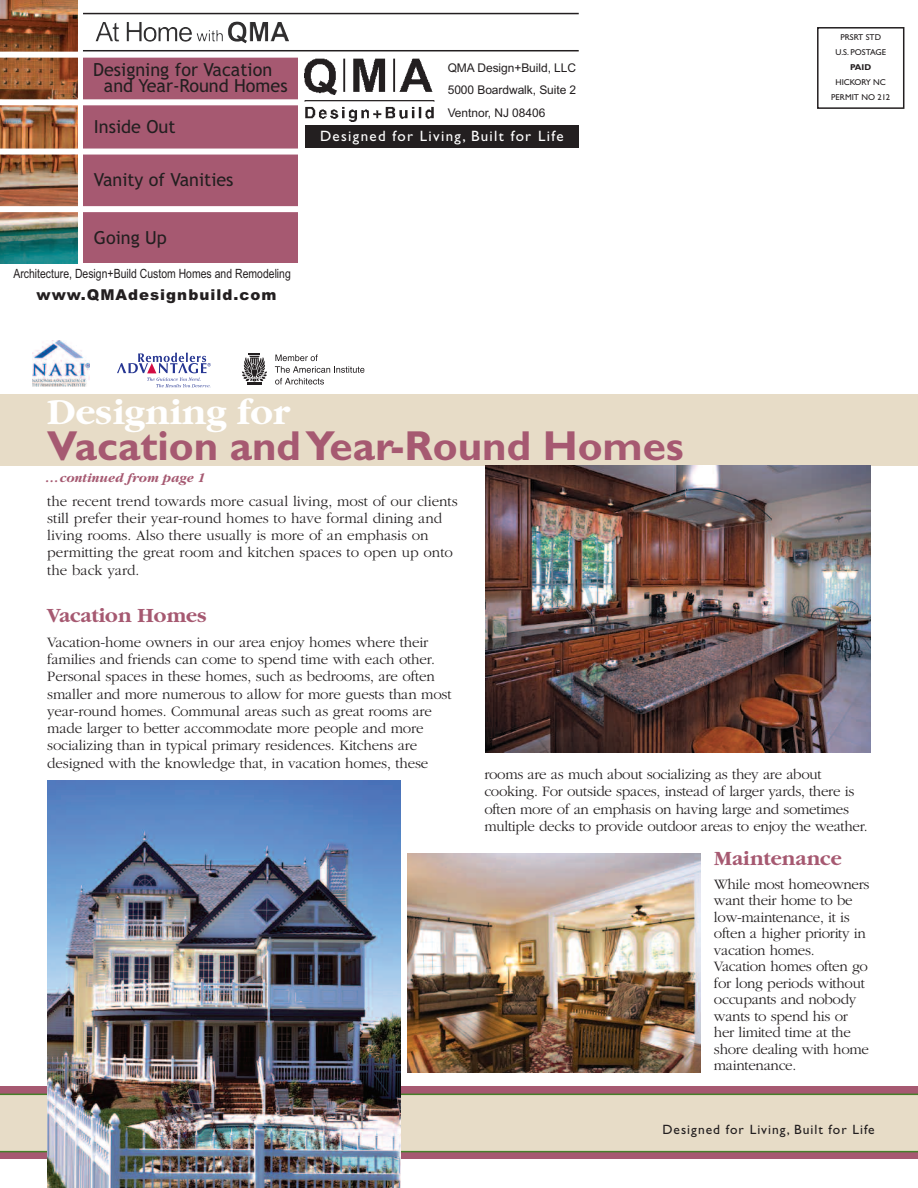
<style>
.page{position:relative;width:918px;height:1188px;background:#fff}
.page>*{position:absolute;margin:0;border:0;box-sizing:border-box;transform-origin:0 0}
.t1{font:700 42px "Gill Sans";color:#a65971}
.t2{font:700 37.5px "Garamond";color:#fff}
.t3{font:700 21px "Garamond";color:#a65971}
.t4{font:18px/16.5px "Trebuchet MS";color:#231f20}
.t5{font:300 15px/17.2px "Garamond";letter-spacing:-.01em;color:#231f20}
.t6{font:15px "Gill Sans";letter-spacing:.09em;color:#fff}
.t7{font:900 15px "Arial";letter-spacing:.065em;color:#231f20}
.t8{font:13.5px "Gill Sans";letter-spacing:.075em;color:#231f20}
.t9{font:italic 700 13.5px "Garamond";color:#a65971}
.t10{font:12.75px "Arial Narrow";color:#231f20}
.t11{font:12px/22.5px "Arial";letter-spacing:-.005em;color:#231f20;text-align:justify}
.t12{font:8.55px/15px "Gill Sans";color:#231f20;text-align:center}
.t13{font:700 8.55px "Gill Sans";color:#231f20}
</style>
<div class="page">
<img style="left:0;top:0;width:77px;height:263px">
<div style="left:83px;top:55px;width:214px;height:208px;background:#a65971"></div>
<div style="left:0;top:52px;width:299px;height:6px;background:#fff"></div>
<div style="left:0;top:99px;width:299px;height:6px;background:#fff"></div>
<div style="left:0;top:149px;width:299px;height:6px;background:#fff"></div>
<div style="left:0;top:206px;width:299px;height:6px;background:#fff"></div>
<div style="left:0;top:394px;width:918px;height:72px;background:#e7dcc7"></div>
<svg style="left:0;top:1087px;width:918px;height:72px;background:#a05b6c"></svg>
<div style="left:0;top:1095px;width:918px;height:56px;background:#e7dcc7"></div>
<hr style="left:0;top:1094px;width:918px;height:1px;background:#45802a">
<hr style="left:0;top:1151px;width:918px;height:1px;background:#45802a">
<div style="left:817px;top:27px;width:87px;height:82px;border:2px solid #231f20"></div>
<hr style="left:83px;top:13px;width:496px;height:1px;background:#231f20">
<hr style="left:83px;top:50px;width:496px;height:1px;background:#231f20">
<img style="left:305px;top:59px;width:129px;height:63px">
<div style="left:305px;top:125px;width:274px;height:23px;background:#231f20"></div>
<img style="left:32px;top:340px;width:58px;height:47px">
<hr style="left:247px;top:382px;width:15px;height:3px;background:#231f20">
<svg style="left:242px;top:353px;width:25px;height:29px"></svg>
<svg style="left:275px;top:354px;width:89px;height:31px"></svg>
<svg style="left:117px;top:353px;width:94px;height:35px"></svg>
<img style="left:103px;top:22px;width:165px;height:21px">
<img style="left:486px;top:465px;width:385px;height:287px">
<img style="left:47px;top:781px;width:354px;height:407px">
<img style="left:408px;top:854px;width:292px;height:218px">
<p class="t4" style="left:104px;top:61px;width:185px;text-indent:-11px">Designing for Vacation and Year-Round Homes</p>
<p class="t4" style="left:94px;top:118px;width:83px">Inside Out</p>
<p class="t4" style="left:94px;top:171px;width:141px">Vanity of Vanities</p>
<p class="t4" style="left:94px;top:230px;width:74px">Going Up</p>
<p class="t10" style="left:13px;top:266px;width:279px">Architecture, Design+Build Custom Homes and Remodeling</p>
<p class="t7" style="left:37px;top:286px;width:241px">www.QMAdesignbuild.com</p>
<p class="t11" style="left:448px;top:56px;width:130px">QMA Design+Build, LLC 5000 Boardwalk, Suite 2<br>Ventnor, NJ 08406</p>
<p class="t6" style="left:320px;top:130px;width:245px">Designed for Living, Built for Life</p>
<h2 class="t2" style="left:47px;top:389px;width:244px">Designing for</h2>
<h1 class="t1" style="left:47px;top:430px;width:638px">Vacation andYear-Round Homes</h1>
<p class="t9" style="left:47px;top:469px;width:161px">…continued from page 1</p>
<p class="t12" style="left:836px;top:30px;width:52px">PRSRT STD<br>U.S. POSTAGE</p>
<p class="t13" style="left:850px;top:64px;width:22px">PAID</p>
<p class="t12" style="left:831px;top:75px;width:60px">HICKORY NC<br>PERMIT NO 212</p>
<p class="t5" style="left:47px;top:492px;width:412px">the recent trend towards more casual living, most of our clients still prefer their year-round homes to have formal dining and living rooms. Also there usually is more of an emphasis on permitting the great room and kitchen spaces to open up onto the back yard.</p>
<h3 class="t3" style="left:47px;top:602px;width:161px">Vacation Homes</h3>
<p class="t5" style="left:47px;top:633px;width:406px">Vacation-home owners in our area enjoy homes where their families and friends can come to spend time with each other.<br>Personal spaces in these homes, such as bedrooms, are often smaller and more numerous to allow for more guests than most year-round homes. Communal areas such as great rooms are made larger to better accommodate more people and more socializing than in typical primary residences. Kitchens are designed with the knowledge that, in vacation homes, these</p>
<p class="t5" style="left:484px;top:765px;width:385px">rooms are as much about socializing as they are about cooking. For outside spaces, instead of larger yards, there is often more of an emphasis on having large and sometimes multiple decks to provide outdoor areas to enjoy the weather.</p>
<h3 class="t3" style="left:714px;top:845px;width:129px">Maintenance</h3>
<p class="t5" style="left:714px;top:876px;width:157px;line-height:16.5px">While most homeowners want their home to be low-maintenance, it is often a higher priority in vacation homes.<br>Vacation homes often go for long periods without occupants and nobody wants to spend his or her limited time at the shore dealing with home maintenance.</p>
<p class="t8" style="left:662px;top:1125px;width:214px">Designed for Living, Built for Life</p>
</div>
